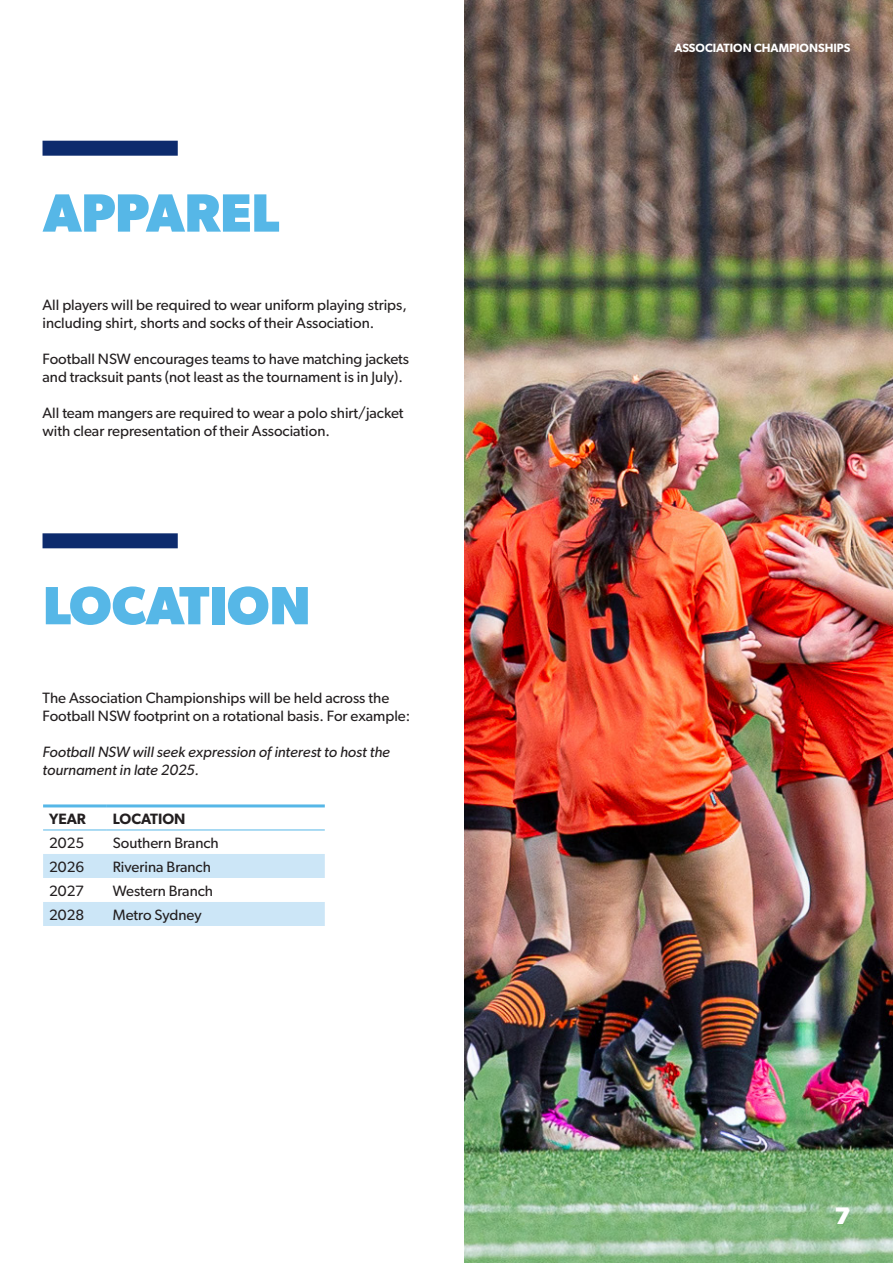
<style>
.page{position:relative;width:893px;height:1263px;background:#fff}
.page>*{position:absolute;margin:0;border:0;box-sizing:border-box;transform-origin:0 0}
.t1{font:700 54px "Gibson";color:#56b7e7}
.t2{font:700 24px "Gibson";color:#fff}
.text{font:15px/18px "Gibson";color:#231f20}
.text-2{font:italic 15px/18px "Gibson";color:#231f20}
.text-3{font:600 15px "Gibson";color:#231f20}
.t3{font:600 12px "Gibson";color:#fff}
</style>
<div class="page">
<img style="left:464px;top:0;width:429px;height:1263px">
<div style="left:43px;top:141px;width:135px;height:15px;background:#0d2b6d"></div>
<div style="left:43px;top:533px;width:135px;height:15px;background:#0d2b6d"></div>
<svg style="left:43px;top:830px;width:282px;height:96px"></svg>
<hr style="left:43px;top:804px;width:64px;height:3px;background:#56b7e7">
<hr style="left:107px;top:804px;width:218px;height:3px;background:#56b7e7">
<hr style="left:43px;top:829px;width:64px;height:1px;background:#56b7e7">
<hr style="left:107px;top:829px;width:218px;height:1px;background:#56b7e7">
<p class="t1" style="left:43px;top:181px;width:238px">APPAREL</p>
<p class="text" style="left:43px;top:295px;width:366px">All players will be required to wear uniform playing strips, including shirt, shorts and socks of their Association.</p>
<p class="text" style="left:43px;top:349px;width:368px">Football NSW encourages teams to have matching jackets and tracksuit pants (not least as the tournament is in July).</p>
<p class="text" style="left:43px;top:403px;width:363px">All team mangers are required to wear a polo shirt/jacket with clear representation of their Association.</p>
<p class="t1" style="left:43px;top:573px;width:269px">LOCATION</p>
<p class="text" style="left:43px;top:688px;width:369px">The Association Championships will be held across the<br>Football NSW footprint on a rotational basis. For example:</p>
<p class="text-2" style="left:43px;top:742px;width:349px">Football NSW will seek expression of interest to host the tournament in late 2025.</p>
<p class="text-3" style="left:49px;top:810px;width:38px">YEAR</p>
<p class="text-3" style="left:113px;top:810px;width:74px">LOCATION</p>
<p class="text" style="left:49px;top:833px;width:37px">2025</p>
<p class="text" style="left:113px;top:833px;width:107px">Southern Branch</p>
<p class="text" style="left:49px;top:857px;width:37px">2026</p>
<p class="text" style="left:113px;top:857px;width:100px">Riverina Branch</p>
<p class="text" style="left:49px;top:881px;width:36px">2027</p>
<p class="text" style="left:113px;top:881px;width:102px">Western Branch</p>
<p class="text" style="left:49px;top:905px;width:37px">2028</p>
<p class="text" style="left:113px;top:905px;width:90px">Metro Sydney</p>
<p class="t3" style="left:674px;top:41px;width:177px">ASSOCIATION CHAMPIONSHIPS</p>
<p class="t2" style="left:834px;top:1201px;width:17px">7</p>
</div>
